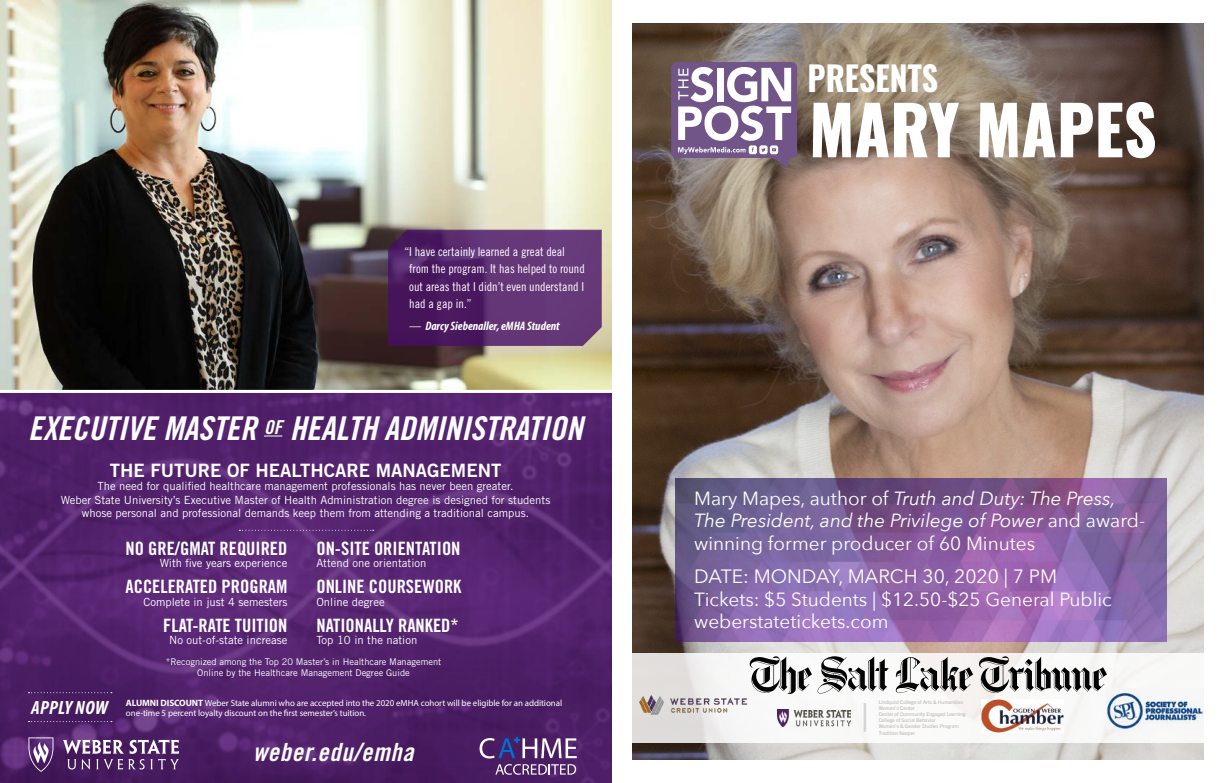
<style>
.page{position:relative;width:1224px;height:783px;background:#fff}
.page>*{position:absolute;margin:0;border:0;box-sizing:border-box;transform-origin:0 0}
.t1{font:800 67.3px "Oswald";color:#fff;scale:.94 1}
.t2{font:700 34.1px "Oswald";color:#fff;scale:.94 1}
.t3{font:32.7px "Trade Gothic LT Std Bd Cn 20 Obl";color:#fff}
.t4{font:25.1px "Trade Gothic LT Std Bd Cn 20 Obl";letter-spacing:.03em;color:#fff}
.t5{font:19.3px "Avenir Next";color:#fff}
.t6{font:italic 700 condensed 19.3px "Myriad Pro";letter-spacing:.02em;color:#fff}
.t7{font:19px/22.8px "Avenir Next";color:#fff}
.t8{font:18.4px "Trade Gothic LT Std Bd Cn 20";color:#fff}
.t9{font:18.4px "Trade Gothic LT Std Bd 2";color:#fff}
.t10{font:12.3px/17.4px "Trade Gothic LT Std Cn 18";color:#fff}
.t11{font:italic 700 condensed 12.3px "Myriad Pro";color:#fff}
.t12{font:11.3px/13.5px "Trade Gothic LT Std";color:#fff;text-align:center}
.t13{font:9.2px/11.1px "Trade Gothic LT Std";color:#fff;text-align:center}
.t14{font:9px/10.2px "Myriad Pro";letter-spacing:-.005em;color:#fff}
.t15{font:5.1px/6.1px "Trade Gothic Next LT Pro";color:#b7b1ac}
.s1{font-weight:400;font-style:normal}
.s2{font-weight:700;font-size:9.2px}
.s3{font-style:italic}
</style>
<div class="page">
<svg style="left:0;top:393px;width:612px;height:390px;background:#53236d"></svg>
<svg style="left:264px;top:436px;width:18px;height:1px"></svg>
<svg style="left:29px;top:692px;width:83px;height:1px"></svg>
<svg style="left:29px;top:721px;width:83px;height:1px"></svg>
<svg style="left:239px;top:530px;width:135px;height:1px"></svg>
<svg style="left:28px;top:737px;width:26px;height:35px"></svg>
<svg style="left:63px;top:740px;width:116px;height:30px"></svg>
<img style="left:0;top:0;width:612px;height:390px">
<svg style="left:388px;top:229px;width:214px;height:117px;background:#5b2d6e"></svg>
<svg style="left:480px;top:737px;width:97px;height:21px"></svg>
<svg style="left:495px;top:764px;width:81px;height:11px"></svg>
<img style="left:633px;top:23px;width:570px;height:737px">
<svg style="left:671px;top:62px;width:126px;height:107px"></svg>
<img style="left:676px;top:479px;width:491px;height:162px">
<svg style="left:633px;top:653px;width:570px;height:90px"></svg>
<img style="left:637px;top:690px;width:113px;height:29px">
<img style="left:981px;top:700px;width:83px;height:33px">
<svg style="left:895px;top:656px;width:78px;height:38px"></svg>
<svg style="left:750px;top:655px;width:139px;height:41px"></svg>
<svg style="left:979px;top:655px;width:128px;height:39px"></svg>
<img style="left:848px;top:703px;width:31px;height:29px">
<img style="left:777px;top:710px;width:73px;height:16px">
<img style="left:1107px;top:688px;width:95px;height:40px">
<p class="t10" style="left:409px;top:243px;width:177px;text-indent:-5px">“I have certainly learned a great deal from the program. It has helped to round out areas that I didn’t even understand I had a gap in.”</p>
<p class="t11" style="left:409px;top:318px;width:152px"><span class="s1">—</span> Darcy Siebenaller, eMHA Student</p>
<h3 class="t3" style="left:28px;top:409px;width:556px">EXECUTIVE MASTER <sup>OF</sup> HEALTH ADMINISTRATION</h3>
<h3 class="t9" style="left:110px;top:459px;width:393px">THE FUTURE OF HEALTHCARE MANAGEMENT</h3>
<p class="t12" style="left:61px;top:479px;width:491px">The need for qualified healthcare management professionals has never been greater.<br>Weber State University’s Executive Master of Health Administration degree is designed for students whose personal and professional demands keep them from attending a traditional campus.</p>
<h3 class="t8" style="left:126px;top:537px;width:163px">NO GRE/GMAT REQUIRED</h3>
<p class="t12" style="left:160px;top:556px;width:129px">With five years experience</p>
<h3 class="t8" style="left:126px;top:575px;width:163px">ACCELERATED PROGRAM</h3>
<p class="t12" style="left:143px;top:595px;width:146px">Complete in just 4 semesters</p>
<h3 class="t8" style="left:163px;top:614px;width:126px">FLAT-RATE TUITION</h3>
<p class="t12" style="left:169px;top:634px;width:120px">No out-of-state increase</p>
<h3 class="t8" style="left:316px;top:537px;width:146px">ON-SITE ORIENTATION</h3>
<p class="t12" style="left:316px;top:556px;width:112px">Attend one orientation</p>
<h3 class="t8" style="left:316px;top:575px;width:147px">ONLINE COURSEWORK</h3>
<p class="t12" style="left:316px;top:595px;width:70px">Online degree</p>
<h3 class="t8" style="left:316px;top:614px;width:144px">NATIONALLY RANKED*</h3>
<p class="t12" style="left:316px;top:634px;width:102px">Top 10 in the nation</p>
<h3 class="t6" style="left:31px;top:696px;width:78px">APPLY NOW</h3>
<p class="t13" style="left:166px;top:656px;width:277px">*Recognized among the Top 20 Master’s in Healthcare Management<br>Online by the Healthcare Management Degree Guide</p>
<p class="t14" style="left:126px;top:698px;width:438px"><span class="s2">ALUMNI DISCOUNT</span> Weber State alumni who are accepted into the 2020 eMHA cohort will be eligible for an additional one-time 5 percent loyalty discount on the first semester’s tuition.</p>
<h3 class="t4" style="left:253px;top:736px;width:162px">weber.edu/emha</h3>
<h2 class="t2" style="left:808px;top:61px;width:141px">PRESENTS</h2>
<h1 class="t1" style="left:809px;top:95px;width:371px">MARY MAPES</h1>
<h3 class="t7" style="left:694px;top:486px;width:452px">Mary Mapes, author of <span class="s3">Truth and Duty: The Press,<br>The President, and the Privilege of Power</span> and award&shy;winning former producer of 60 Minutes</h3>
<h3 class="t5" style="left:694px;top:560px;width:365px">DATE: MONDAY, MARCH 30, 2020 | 7 PM</h3>
<h3 class="t7" style="left:694px;top:587px;width:419px">Tickets: $5 Students | $12.50-$25 General Public weberstatetickets.com</h3>
<p class="t15" style="left:879px;top:699px;width:89px">Lindquist College of Arts &amp; Humanities<br>Women’s Center<br>Center of Community Engaged Learning<br>College of Social Behavior<br>Women’s &amp; Gender Studies Program<br>Tradition Keeper</p>
</div>
